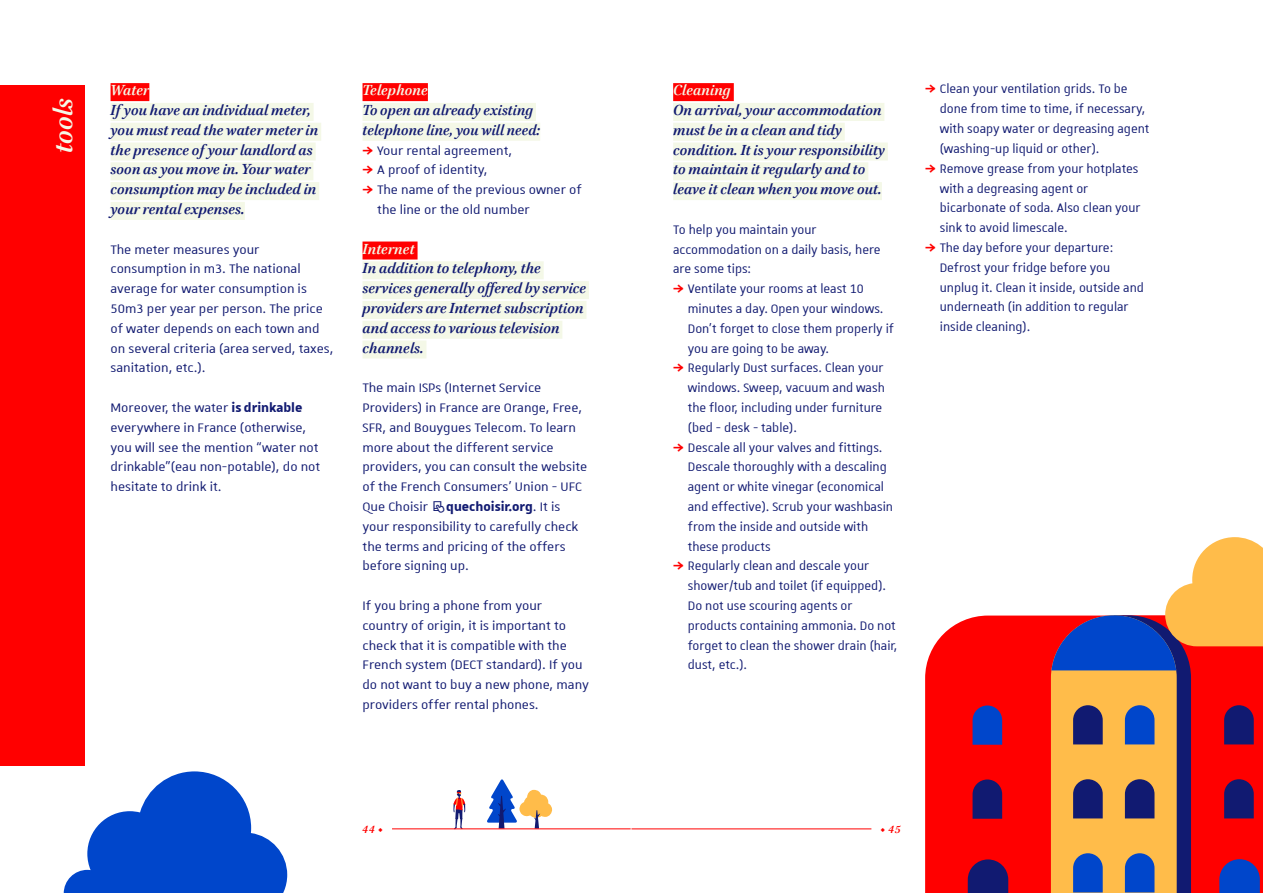
<style>
.page{position:relative;width:1263px;height:893px;background:#fff}
.page>*{position:absolute;margin:0;border:0;box-sizing:border-box;transform-origin:0 0}
.t1{font:italic 700 30px "Brill";color:#f4f8e7}
.t2{font:16.5px/19.8px "Unistra A";color:#111a71;scale:.95 1}
.t3{font:16.5px/19.8px "Unistra A";color:#111a71}
.t4{font:italic 700 16.5px/19.8px "Brill";color:#111a71}
.t5{font:italic 700 16.5px "Brill";color:#f4f8e7}
.t6{font:italic 700 12px "Brill";color:#f00}
.s1{font-weight:700}
.s2{font-weight:700;color:#f00}
.s3{font-family:"Unistra A";font-style:normal}
</style>
<div class="page">
<div style="left:111px;top:83px;width:38px;height:18px;background:#f00"></div>
<div style="left:111px;top:103px;width:203px;height:18px;background:#f4f8e7"></div>
<div style="left:111px;top:123px;width:210px;height:18px;background:#f4f8e7"></div>
<div style="left:111px;top:143px;width:205px;height:18px;background:#f4f8e7"></div>
<div style="left:111px;top:162px;width:202px;height:18px;background:#f4f8e7"></div>
<div style="left:111px;top:182px;width:208px;height:18px;background:#f4f8e7"></div>
<div style="left:111px;top:202px;width:134px;height:18px;background:#f4f8e7"></div>
<div style="left:362px;top:83px;width:66px;height:18px;background:#f00"></div>
<div style="left:362px;top:103px;width:174px;height:18px;background:#f4f8e7"></div>
<div style="left:362px;top:123px;width:178px;height:18px;background:#f4f8e7"></div>
<div style="left:362px;top:242px;width:56px;height:18px;background:#f00"></div>
<div style="left:362px;top:261px;width:182px;height:18px;background:#f4f8e7"></div>
<div style="left:362px;top:281px;width:227px;height:18px;background:#f4f8e7"></div>
<div style="left:362px;top:301px;width:224px;height:18px;background:#f4f8e7"></div>
<div style="left:362px;top:321px;width:200px;height:18px;background:#f4f8e7"></div>
<div style="left:362px;top:341px;width:64px;height:18px;background:#f4f8e7"></div>
<div style="left:673px;top:83px;width:61px;height:18px;background:#f00"></div>
<div style="left:673px;top:103px;width:211px;height:18px;background:#f4f8e7"></div>
<div style="left:673px;top:123px;width:172px;height:18px;background:#f4f8e7"></div>
<div style="left:673px;top:143px;width:215px;height:18px;background:#f4f8e7"></div>
<div style="left:673px;top:162px;width:195px;height:18px;background:#f4f8e7"></div>
<div style="left:673px;top:182px;width:209px;height:18px;background:#f4f8e7"></div>
<div style="left:925px;top:616px;width:126px;height:277px;background:#f00"></div>
<svg style="left:968px;top:859px;width:40px;height:34px"></svg>
<svg style="left:972px;top:705px;width:30px;height:40px"></svg>
<svg style="left:972px;top:779px;width:30px;height:40px"></svg>
<svg style="left:64px;top:771px;width:223px;height:122px"></svg>
<svg style="left:453px;top:790px;width:12px;height:38px"></svg>
<svg style="left:487px;top:779px;width:65px;height:49px"></svg>
<svg style="left:1051px;top:537px;width:212px;height:356px;background:#c17c6a"></svg>
<hr style="left:392px;top:828px;width:239px;height:1px;background:#f00">
<hr style="left:631px;top:828px;width:240px;height:1px;background:#f00">
<div style="left:0;top:85px;width:85px;height:680px;background:#f00"></div>
<h1 class="t1" style="left:42px;top:153px;width:57px;rotate:-90deg">tools</h1>
<p class="t5" style="left:111px;top:79px;width:40px">Water</p>
<p class="t4" style="left:111px;top:101px;width:209px">If you have an individual meter, you must read the water meter in the presence of your landlord as soon as you move in. Your water consumption may be included in your rental expenses.</p>
<p class="t3" style="left:111px;top:239px;width:224px">The meter measures your consumption in m3. The national average for water consumption is<br>50m3 per year per person. The price of water depends on each town and on several criteria (area served, taxes, sanitation, etc.).</p>
<p class="t3" style="left:111px;top:397px;width:211px">Moreover, the water <span class="s1">is drinkable </span>everywhere in France (otherwise, you will see the mention “water not drinkable”(eau non-potable), do not hesitate to drink it.</p>
<p class="t5" style="left:362px;top:79px;width:67px">Telephone</p>
<p class="t4" style="left:362px;top:101px;width:179px">To open an already existing telephone line, you will need:</p>
<p class="t3" style="left:362px;top:140px;width:151px"><span class="s2">⇒</span> Your rental agreement,</p>
<p class="t3" style="left:362px;top:160px;width:126px"><span class="s2">⇒</span> A proof of identity,</p>
<p class="t3" style="left:362px;top:179px;width:221px"><span class="s2">⇒</span> The name of the previous owner of</p>
<p class="t3" style="left:377px;top:199px;width:154px">the line or the old number</p>
<p class="t5" style="left:362px;top:237px;width:54px">Internet</p>
<p class="t4" style="left:362px;top:259px;width:225px">In addition to telephony, the services generally offered by service providers are Internet subscription and access to various television channels.</p>
<p class="t3" style="left:362px;top:377px;width:226px">The main ISPs (Internet Service Providers) in France are Orange, Free, SFR, and Bouygues Telecom. To learn more about the different service providers, you can consult the website of the French Consumers’ Union - UFC Que Choisir <span class="s1">quechoisir.org</span>. It is your responsibility to carefully check the terms and pricing of the offers before signing up.</p>
<p class="t3" style="left:362px;top:595px;width:228px">If you bring a phone from your country of origin, it is important to check that it is compatible with the French system (DECT standard). If you do not want to buy a new phone, many providers offer rental phones.</p>
<p class="t5" style="left:673px;top:79px;width:59px">Cleaning</p>
<p class="t4" style="left:673px;top:101px;width:213px">On arrival, your accommodation must be in a clean and tidy condition. It is your responsibility to maintain it regularly and to leave it clean when you move out.</p>
<p class="t2" style="left:673px;top:219px;width:220px">To help you maintain your accommodation on a daily basis, here are some tips:<br><span class="s2">⇒</span> Ventilate your rooms at least 10</p>
<p class="t2" style="left:688px;top:298px;width:207px">minutes a day. Open your windows.</p>
<p class="t2" style="left:688px;top:318px;width:219px">Don’t forget to close them properly if</p>
<p class="t2" style="left:688px;top:338px;width:150px">you are going to be away.</p>
<p class="t2" style="left:673px;top:358px;width:223px"><span class="s2">⇒</span> Regularly Dust surfaces. Clean your</p>
<p class="t2" style="left:688px;top:377px;width:209px">windows. Sweep, vacuum and wash</p>
<p class="t2" style="left:688px;top:397px;width:206px">the floor, including under furniture</p>
<p class="t2" style="left:688px;top:417px;width:116px">(bed - desk - table).</p>
<p class="t2" style="left:673px;top:437px;width:222px"><span class="s2">⇒</span> Descale all your valves and fittings.</p>
<p class="t2" style="left:688px;top:457px;width:211px">Descale thoroughly with a descaling</p>
<p class="t2" style="left:688px;top:476px;width:208px">agent or white vinegar (economical</p>
<p class="t2" style="left:688px;top:496px;width:217px">and effective). Scrub your washbasin</p>
<p class="t2" style="left:688px;top:516px;width:191px">from the inside and outside with</p>
<p class="t2" style="left:688px;top:536px;width:89px">these products</p>
<p class="t2" style="left:673px;top:556px;width:208px"><span class="s2">⇒</span> Regularly clean and descale your</p>
<p class="t2" style="left:688px;top:575px;width:210px">shower/tub and toilet (if equipped).</p>
<p class="t2" style="left:688px;top:595px;width:175px">Do not use scouring agents or</p>
<p class="t2" style="left:688px;top:615px;width:220px">products containing ammonia. Do not</p>
<p class="t2" style="left:688px;top:635px;width:222px">forget to clean the shower drain (hair,</p>
<p class="t2" style="left:688px;top:655px;width:64px">dust, etc.).</p>
<p class="t2" style="left:925px;top:79px;width:215px"><span class="s2">⇒</span> Clean your ventilation grids. To be</p>
<p class="t2" style="left:940px;top:99px;width:218px">done from time to time, if necessary,</p>
<p class="t2" style="left:940px;top:118px;width:222px">with soapy water or degreasing agent</p>
<p class="t2" style="left:940px;top:138px;width:169px">(washing-up liquid or other).</p>
<p class="t2" style="left:925px;top:158px;width:226px"><span class="s2">⇒</span> Remove grease from your hotplates</p>
<p class="t2" style="left:940px;top:178px;width:158px">with a degreasing agent or</p>
<p class="t2" style="left:940px;top:198px;width:213px">bicarbonate of soda. Also clean your</p>
<p class="t2" style="left:940px;top:217px;width:136px">sink to avoid limescale.</p>
<p class="t2" style="left:925px;top:237px;width:200px"><span class="s2">⇒</span> The day before your departure:</p>
<p class="t2" style="left:940px;top:257px;width:181px">Defrost your fridge before you</p>
<p class="t2" style="left:940px;top:277px;width:216px">unplug it. Clean it inside, outside and</p>
<p class="t2" style="left:940px;top:297px;width:200px">underneath (in addition to regular</p>
<p class="t2" style="left:940px;top:316px;width:97px">inside cleaning).</p>
<p class="t6" style="left:362px;top:821px;width:22px">44 <span class="s3">•</span></p>
<p class="t6" style="left:880px;top:821px;width:22px"><span class="s3">•</span> 45</p>
</div>
